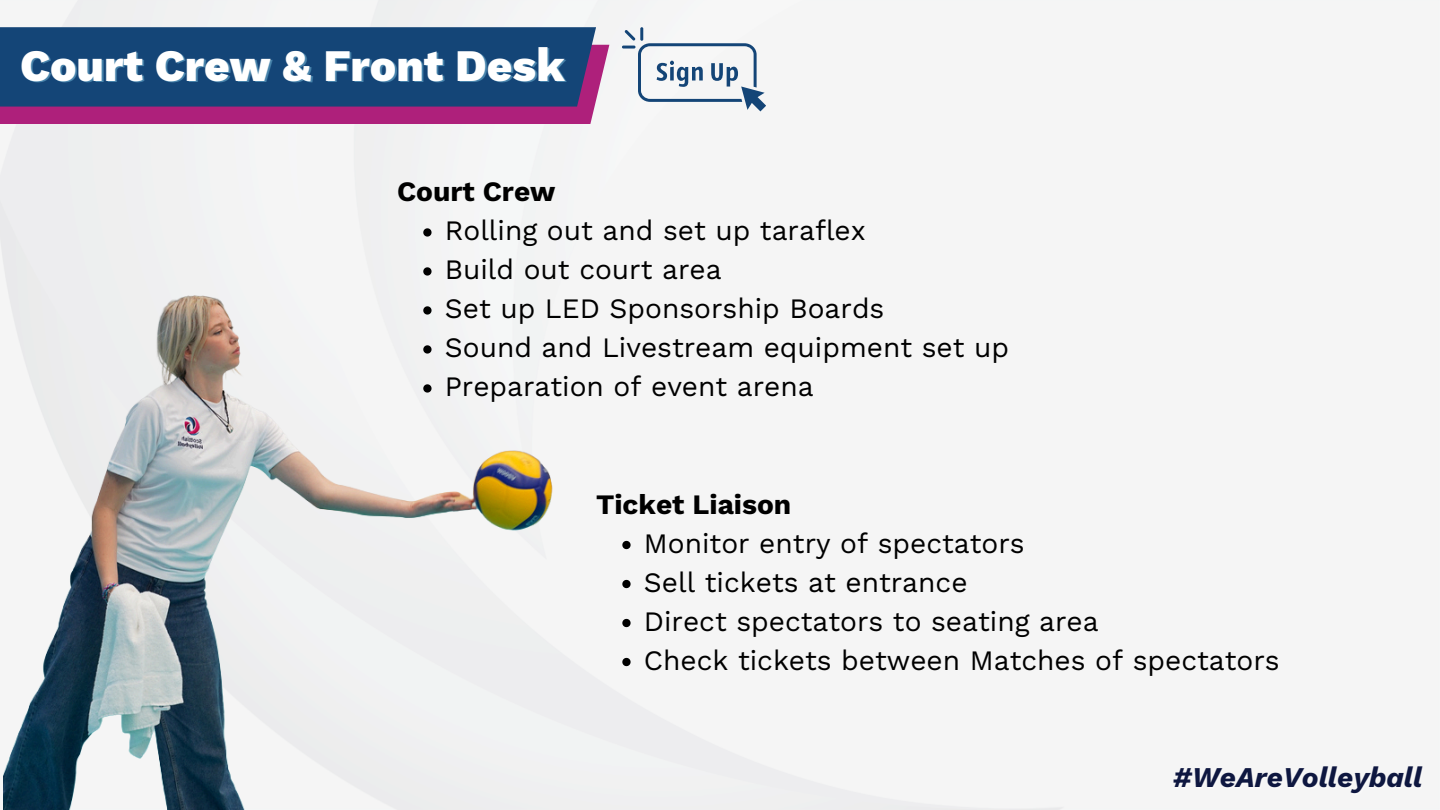
<style>
.page{position:relative;width:1440px;height:810px;background:#fff}
.page>*{position:absolute;margin:0;border:0;box-sizing:border-box;transform-origin:0 0}
.t1{font:800 44.3px "Work Sans";color:#fff}
.t2{font:28.1px "Work Sans";color:#000}
.t3{font:700 28.1px "Work Sans";color:#000}
.t4{font:italic 700 28.1px "Work Sans";color:#0e1740}
</style>
<div class="page">
<div style="left:0;top:0;width:1439px;height:810px;background:#f5f5f5"></div>
<div style="left:0;top:45px;width:609px;height:79px;background:#ae207b"></div>
<div style="left:0;top:27px;width:596px;height:80px;background:#144577"></div>
<hr style="left:640px;top:27px;width:3px;height:14px;background:#144577">
<hr style="left:622px;top:46px;width:14px;height:3px;background:#144577">
<svg style="left:625px;top:30px;width:141px;height:81px"></svg>
<img style="left:4px;top:282px;width:563px;height:528px">
<svg style="left:423px;top:228px;width:9px;height:9px"></svg>
<svg style="left:423px;top:267px;width:9px;height:9px"></svg>
<svg style="left:423px;top:306px;width:9px;height:9px"></svg>
<svg style="left:423px;top:345px;width:9px;height:9px"></svg>
<svg style="left:423px;top:384px;width:9px;height:9px"></svg>
<svg style="left:622px;top:541px;width:9px;height:8px"></svg>
<svg style="left:622px;top:580px;width:9px;height:8px"></svg>
<svg style="left:622px;top:619px;width:9px;height:8px"></svg>
<svg style="left:622px;top:658px;width:9px;height:8px"></svg>
<p class="t1" style="left:20px;top:39px;width:546px">Court Crew &amp; Front Desk</p>
<p class="t3" style="left:397px;top:175px;width:160px">Court Crew</p>
<h1 class="t2" style="left:445px;top:214px;width:423px">Rolling out and set up taraflex</h1>
<p class="t2" style="left:445px;top:253px;width:278px">Build out court area</p>
<h2 class="t2" style="left:445px;top:292px;width:441px">Set up LED Sponsorship Boards</h2>
<p class="t2" style="left:445px;top:331px;width:566px">Sound and Livestream equipment set up</p>
<p class="t2" style="left:445px;top:370px;width:370px">Preparation of event arena</p>
<p class="t3" style="left:596px;top:488px;width:197px">Ticket Liaison</p>
<p class="t2" style="left:644px;top:527px;width:382px">Monitor entry of spectators</p>
<h2 class="t2" style="left:644px;top:566px;width:325px">Sell tickets at entrance</h2>
<p class="t2" style="left:644px;top:605px;width:456px">Direct spectators to seating area</p>
<p class="t2" style="left:644px;top:644px;width:637px">Check tickets between Matches of spectators</p>
<p class="t4" style="left:1173px;top:761px;width:251px">#WeAreVolleyball</p>
</div>
